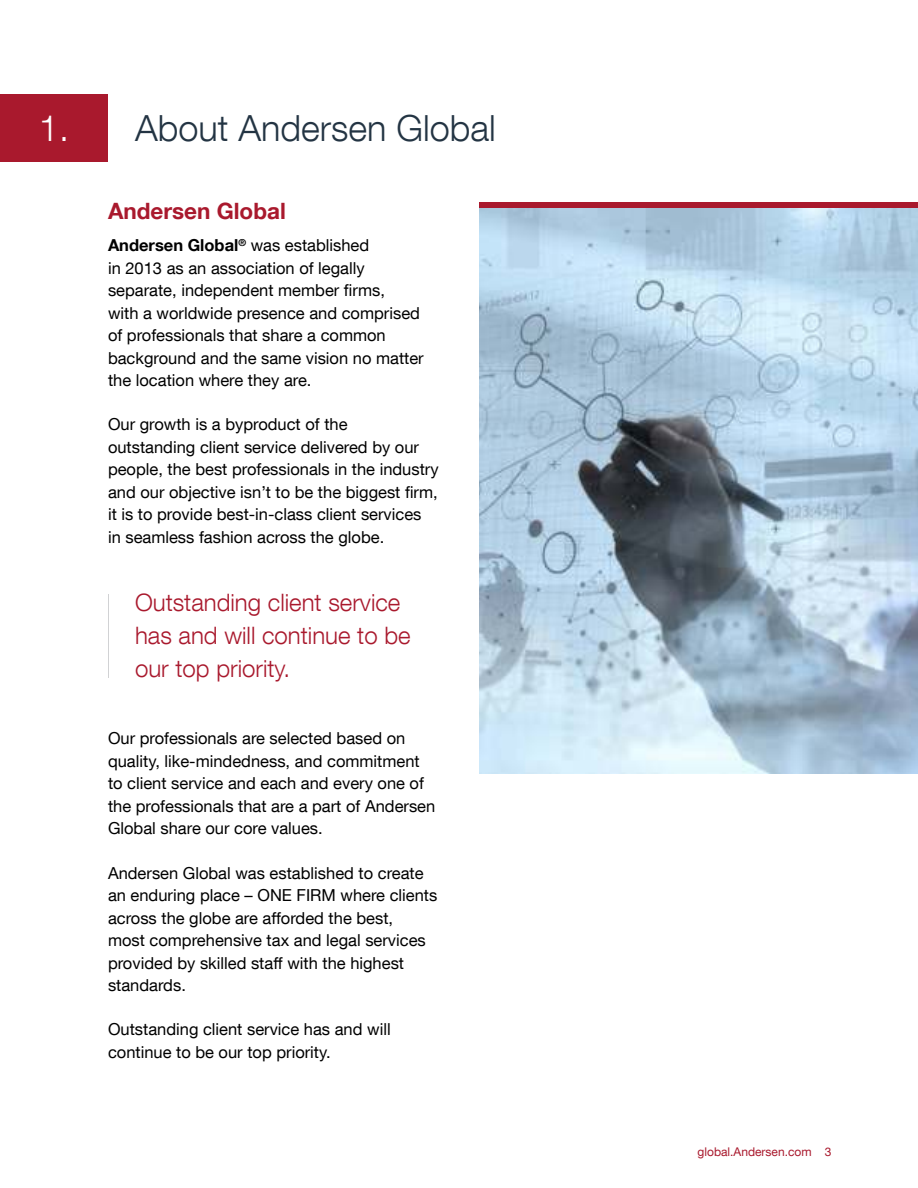
<style>
.page{position:relative;width:918px;height:1188px;background:#fff}
.page>*{position:absolute;margin:0;border:0;box-sizing:border-box;transform-origin:0 0}
.t1{font:300 36px "Helvetica Neue LT Com";color:#233443}
.t2{font:300 24px/33px "Helvetica Neue LT Com";color:#a9192d}
.t3{font:700 22.5px "Helvetica Neue LT Com";color:#a9192d}
.t4{font:16.5px/22.5px "Helvetica Neue LT Com";color:#000}
.t5{font:12px "Helvetica Neue LT Com";color:#a9192d}
.s1{color:#fff}
.s2{font-weight:700}
</style>
<div class="page">
<div style="left:0;top:94px;width:108px;height:68px;background:#a9192d"></div>
<img style="left:479px;top:208px;width:439px;height:565px">
<div style="left:479px;top:203px;width:439px;height:5px;background:#a9192d"></div>
<hr style="left:108px;top:594px;width:1px;height:83px;background:#d1d2d4">
<h1 class="t1" style="left:39px;top:115px;width:458px"><span class="s1">1.</span> About Andersen Global</h1>
<h3 class="t3" style="left:108px;top:202px;width:179px">Andersen Global</h3>
<p class="t4" style="left:108px;top:235px;width:317px"><span class="s2">Andersen Global</span><sup>®</sup> was established<br>in 2013 as an association of legally separate, independent member firms,<br>with a worldwide presence and comprised of professionals that share a common background and the same vision no matter the location where they are.</p>
<p class="t4" style="left:108px;top:414px;width:332px">Our growth is a byproduct of the outstanding client service delivered by our people, the best professionals in the industry and our objective isn’t to be the biggest firm, it is to provide best-in-class client services<br>in seamless fashion across the globe.</p>
<h2 class="t2" style="left:135px;top:588px;width:277px">Outstanding client service has and will continue to be our top priority.</h2>
<p class="t4" style="left:108px;top:728px;width:329px">Our professionals are selected based on quality, like-mindedness, and commitment to client service and each and every one of the professionals that are a part of Andersen Global share our core values.</p>
<p class="t4" style="left:108px;top:863px;width:331px">Andersen Global was established to create an enduring place – ONE FIRM where clients across the globe are afforded the best,<br>most comprehensive tax and legal services provided by skilled staff with the highest standards.</p>
<p class="t4" style="left:108px;top:1019px;width:284px">Outstanding client service has and will continue to be our top priority.</p>
<p class="t5" style="left:698px;top:1147px;width:136px">global.Andersen.com 3</p>
</div>
